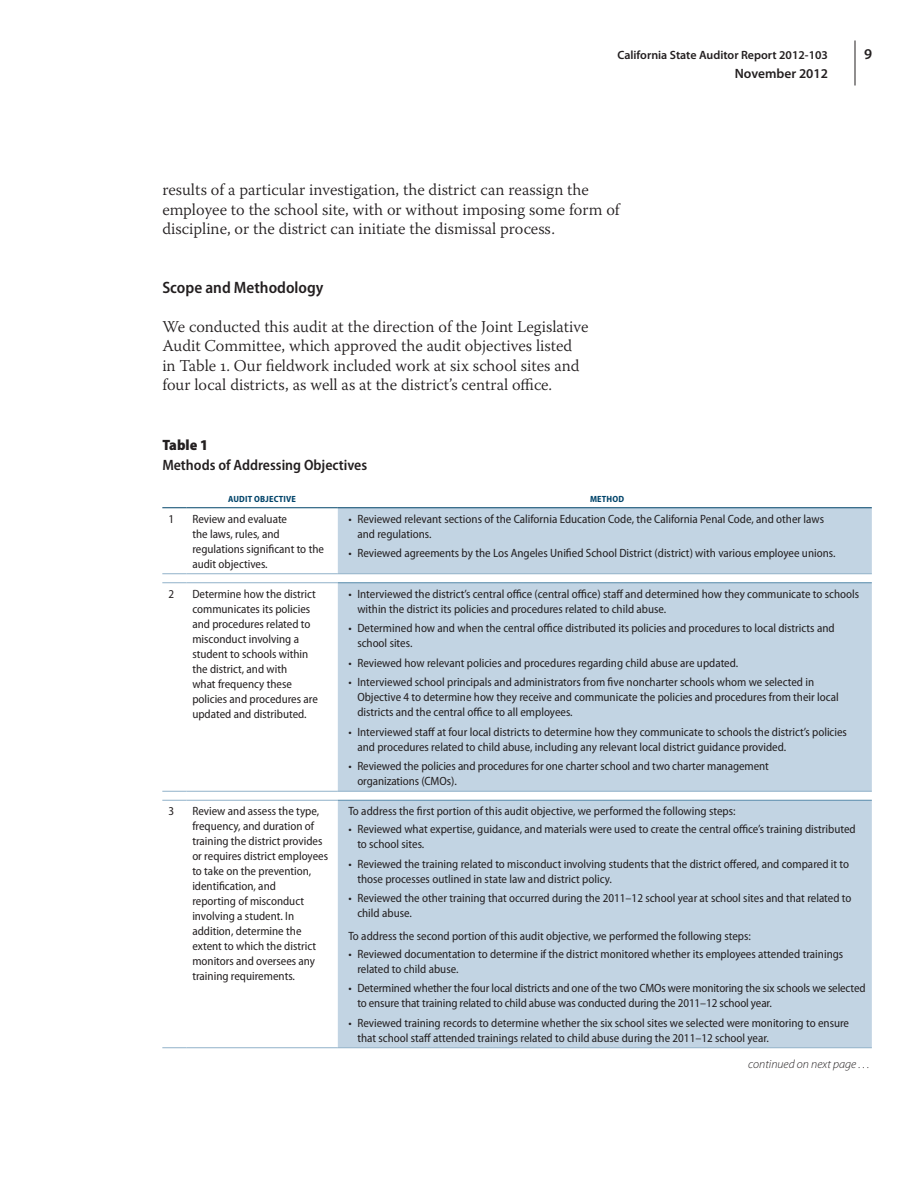
<style>
.page{position:relative;width:918px;height:1188px;background:#fff}
.page>*{position:absolute;margin:0;border:0;box-sizing:border-box;transform-origin:0 0}
.body_text{font:300 16.5px/19.5px "Warnock Pro";color:#231f20}
.head1__body_text{font:600 semi-condensed 16.5px "Myriad Pro";color:#231f20}
.table_title{font:600 semi-condensed 15px "Myriad Pro";color:#231f20}
.table_number{font:900 semi-condensed 15px "Myriad Pro";color:#231f20}
.t1{font:600 15px "Myriad Pro";color:#231f20}
.t2{font:600 13.5px "Myriad Pro";color:#231f20}
.table_text{font:semi-condensed 12px/15px "Myriad Pro";color:#231f20}
.t3{font:600 12px "Myriad Pro";color:#231f20}
.pullout{font:italic 300 12px "Myriad Pro";color:#231f20}
.table_heads{font:700 semi-condensed 9px "Myriad Pro";letter-spacing:.02em;color:#00446a}
</style>
<div class="page">
<hr style="left:855px;top:40px;width:1px;height:46px;background:#231f20">
<div style="left:338px;top:508px;width:534px;height:539px;background:#c2d4e3"></div>
<svg style="left:162px;top:573px;width:24px;height:1px"></svg>
<hr style="left:186px;top:573px;width:152px;height:1px;background:#90b1c9">
<svg style="left:162px;top:582px;width:24px;height:1px"></svg>
<hr style="left:186px;top:582px;width:152px;height:1px;background:#90b1c9">
<svg style="left:162px;top:791px;width:24px;height:1px"></svg>
<hr style="left:186px;top:791px;width:152px;height:1px;background:#90b1c9">
<svg style="left:162px;top:800px;width:24px;height:1px"></svg>
<hr style="left:186px;top:800px;width:152px;height:1px;background:#90b1c9">
<svg style="left:162px;top:1047px;width:24px;height:1px"></svg>
<hr style="left:186px;top:1047px;width:152px;height:1px;background:#90b1c9">
<hr style="left:338px;top:582px;width:534px;height:1px;background:#568aab">
<hr style="left:338px;top:800px;width:534px;height:1px;background:#568aab">
<hr style="left:338px;top:573px;width:534px;height:1px;background:#90b1c9">
<hr style="left:338px;top:791px;width:534px;height:1px;background:#90b1c9">
<hr style="left:338px;top:1047px;width:534px;height:1px;background:#90b1c9">
<svg style="left:162px;top:507px;width:24px;height:1px"></svg>
<hr style="left:186px;top:507px;width:152px;height:1px;background:#00446a">
<hr style="left:338px;top:507px;width:534px;height:1px;background:#00446a">
<p class="t3" style="left:617px;top:47px;width:212px">California State Auditor Report 2012-103</p>
<p class="t1" style="left:864px;top:44px;width:10px">9</p>
<p class="t2" style="left:735px;top:65px;width:95px">November 2012</p>
<p class="body_text" style="left:162px;top:180px;width:459px">results of a particular investigation, the district can reassign the employee to the school site, with or without imposing some form of discipline, or the district can initiate the dismissal process.</p>
<p class="head1__body_text" style="left:162px;top:278px;width:163px">Scope and Methodology</p>
<p class="body_text" style="left:162px;top:316px;width:428px">We conducted this audit at the direction of the Joint Legislative Audit Committee, which approved the audit objectives listed in Table 1. Our fieldwork included work at six school sites and four local districts, as well as at the district’s central office.</p>
<p class="table_number" style="left:162px;top:436px;width:47px">Table 1</p>
<p class="table_title" style="left:162px;top:456px;width:206px">Methods of Addressing Objectives</p>
<p class="table_heads" style="left:228px;top:494px;width:69px">AUDIT OBJECTIVE</p>
<p class="table_heads" style="left:590px;top:494px;width:36px">METHOD</p>
<p class="table_text" style="left:168px;top:511px;width:7px">1</p>
<p class="table_text" style="left:192px;top:511px;width:133px">Review and evaluate<br>the laws, rules, and regulations significant to the audit objectives.</p>
<p class="table_text" style="left:357px;top:511px;width:468px;text-indent:-9px">• Reviewed relevant sections of the California Education Code, the California Penal Code, and other laws and regulations.</p>
<p class="table_text" style="left:348px;top:546px;width:489px">• Reviewed agreements by the Los Angeles Unified School District (district) with various employee unions.</p>
<p class="table_text" style="left:168px;top:586px;width:7px">2</p>
<p class="table_text" style="left:192px;top:586px;width:127px">Determine how the district communicates its policies and procedures related to misconduct involving a student to schools within the district, and with<br>what frequency these policies and procedures are updated and distributed.</p>
<p class="table_text" style="left:357px;top:586px;width:503px;text-indent:-9px">• Interviewed the district’s central office (central office) staff and determined how they communicate to schools within the district its policies and procedures related to child abuse.</p>
<p class="table_text" style="left:357px;top:621px;width:479px;text-indent:-9px">• Determined how and when the central office distributed its policies and procedures to local districts and school sites.</p>
<p class="table_text" style="left:348px;top:655px;width:391px">• Reviewed how relevant policies and procedures regarding child abuse are updated.</p>
<p class="table_text" style="left:357px;top:675px;width:483px;text-indent:-9px">• Interviewed school principals and administrators from five noncharter schools whom we selected in<br>Objective 4 to determine how they receive and communicate the policies and procedures from their local districts and the central office to all employees.</p>
<p class="table_text" style="left:357px;top:724px;width:491px;text-indent:-9px">• Interviewed staff at four local districts to determine how they communicate to schools the district’s policies and procedures related to child abuse, including any relevant local district guidance provided.</p>
<p class="table_text" style="left:357px;top:759px;width:413px;text-indent:-9px">• Reviewed the policies and procedures for one charter school and two charter management organizations (CMOs).</p>
<p class="table_text" style="left:168px;top:804px;width:7px">3</p>
<p class="table_text" style="left:192px;top:804px;width:137px">Review and assess the type, frequency, and duration of training the district provides or requires district employees to take on the prevention, identification, and<br>reporting of misconduct involving a student. In addition, determine the extent to which the district monitors and oversees any training requirements.</p>
<p class="table_text" style="left:348px;top:804px;width:389px">To address the first portion of this audit objective, we performed the following steps:</p>
<p class="table_text" style="left:357px;top:822px;width:500px;text-indent:-9px">• Reviewed what expertise, guidance, and materials were used to create the central office’s training distributed to school sites.</p>
<p class="table_text" style="left:357px;top:856px;width:493px;text-indent:-9px">• Reviewed the training related to misconduct involving students that the district offered, and compared it to those processes outlined in state law and district policy.</p>
<p class="table_text" style="left:357px;top:891px;width:496px;text-indent:-9px">• Reviewed the other training that occurred during the 2011–12 school year at school sites and that related to child abuse.</p>
<p class="table_text" style="left:348px;top:928px;width:404px">To address the second portion of this audit objective, we performed the following steps:</p>
<p class="table_text" style="left:357px;top:946px;width:487px;text-indent:-9px">• Reviewed documentation to determine if the district monitored whether its employees attended trainings related to child abuse.</p>
<p class="table_text" style="left:357px;top:981px;width:510px;text-indent:-9px">• Determined whether the four local districts and one of the two CMOs were monitoring the six schools we selected to ensure that training related to child abuse was conducted during the 2011–12 school year.</p>
<p class="table_text" style="left:357px;top:1015px;width:493px;text-indent:-9px">• Reviewed training records to determine whether the six school sites we selected were monitoring to ensure that school staff attended trainings related to child abuse during the 2011–12 school year.</p>
<p class="pullout" style="left:748px;top:1057px;width:122px">continued on next page . . .</p>
</div>
